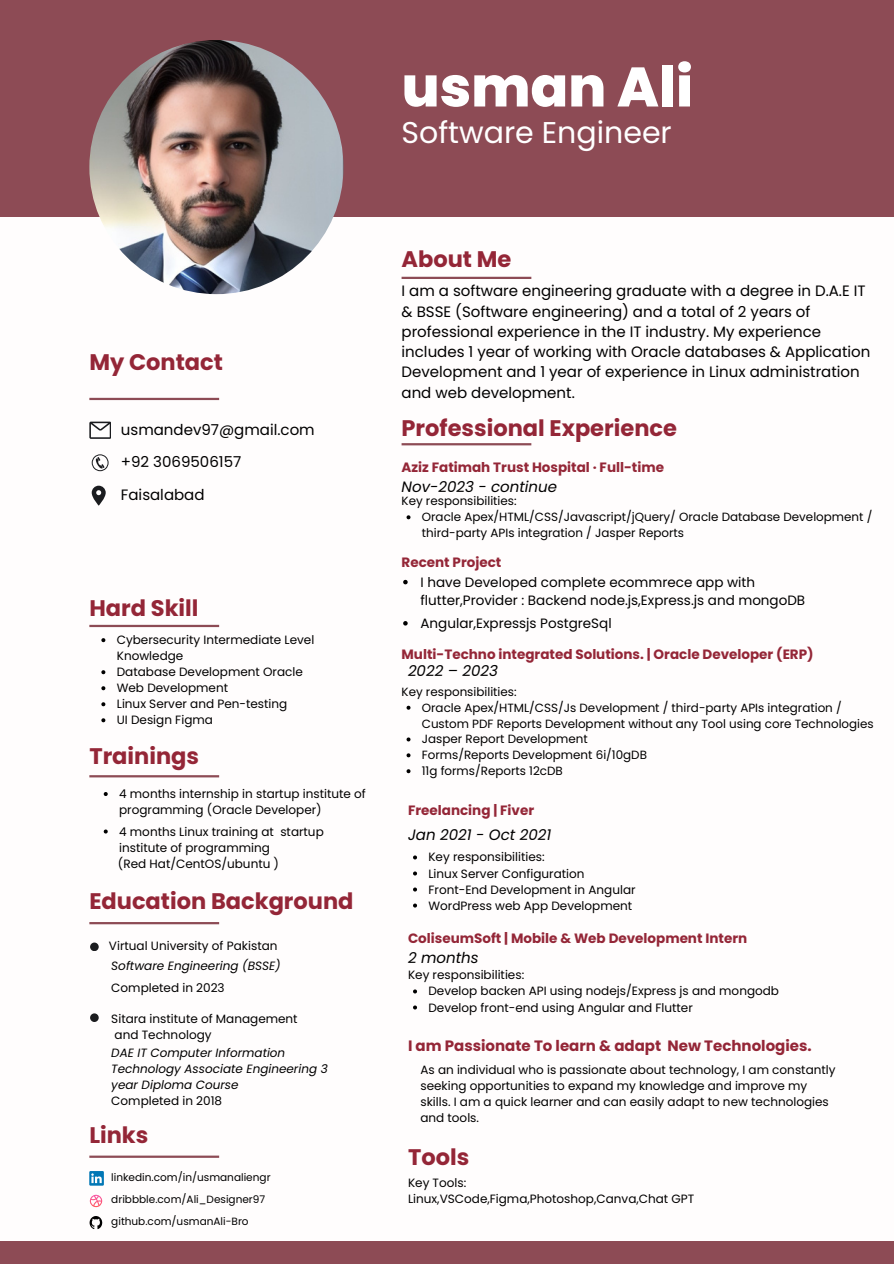
<style>
.page{position:relative;width:894px;height:1264px;background:#fff}
.page>*{position:absolute;margin:0;border:0;box-sizing:border-box;transform-origin:0 0}
.t1{font:800 55.5px "Poppins";color:#fff}
.t2{font:30px "Poppins";color:#fff}
.t3{font:700 22.5px "Poppins";color:#942637}
.t4{font:15px/20.2px "Poppins";color:#000}
.t5{font:italic 15px "Poppins";color:#000}
.t6{font:700 15px "Poppins";color:#942637}
.t7{font:700 13.5px "Poppins";color:#942637}
.t8{font:13.5px/18px "Poppins";color:#000}
.t9{font:12px/16px "Poppins";color:#000}
.t10{font:italic 12px/15.9px "Poppins";color:#000}
.t11{font:11.85px/15.9px "Poppins";color:#000}
.t12{font:10.5px "Poppins";color:#000}
</style>
<div class="page">
<div style="left:0;top:0;width:893px;height:216px;background:#8d4b55"></div>
<div style="left:0;top:1241px;width:893px;height:22px;background:#8d4b55"></div>
<img style="left:89px;top:40px;width:254px;height:254px;border-radius:50%">
<hr style="left:401px;top:277px;width:130px;height:2px;background:#8d4b55">
<hr style="left:401px;top:443px;width:130px;height:2px;background:#8d4b55">
<hr style="left:89px;top:1155px;width:130px;height:2px;background:#8d4b55">
<hr style="left:89px;top:625px;width:130px;height:2px;background:#8d4b55">
<hr style="left:89px;top:775px;width:130px;height:2px;background:#8d4b55">
<hr style="left:89px;top:922px;width:130px;height:2px;background:#8d4b55">
<hr style="left:89px;top:398px;width:130px;height:2px;background:#8d4b55">
<svg style="left:89px;top:421px;width:22px;height:17px"></svg>
<svg style="left:92px;top:454px;width:17px;height:17px"></svg>
<svg style="left:92px;top:485px;width:13px;height:20px"></svg>
<div style="left:90px;top:1013px;width:9px;height:9px;background:#1b1c1f;border-radius:50%"></div>
<div style="left:90px;top:942px;width:9px;height:9px;background:#1b1c1f;border-radius:50%"></div>
<svg style="left:89px;top:1171px;width:15px;height:14px"></svg>
<svg style="left:89px;top:1194px;width:13px;height:13px"></svg>
<svg style="left:89px;top:1216px;width:13px;height:13px"></svg>
<svg style="left:101px;top:638px;width:4px;height:4px"></svg>
<svg style="left:101px;top:670px;width:4px;height:4px"></svg>
<svg style="left:101px;top:686px;width:4px;height:4px"></svg>
<svg style="left:101px;top:702px;width:4px;height:4px"></svg>
<svg style="left:101px;top:718px;width:4px;height:4px"></svg>
<svg style="left:104px;top:792px;width:4px;height:4px"></svg>
<svg style="left:406px;top:705px;width:4px;height:4px"></svg>
<svg style="left:406px;top:737px;width:4px;height:4px"></svg>
<svg style="left:406px;top:753px;width:4px;height:4px"></svg>
<svg style="left:406px;top:769px;width:4px;height:4px"></svg>
<svg style="left:413px;top:989px;width:4px;height:4px"></svg>
<svg style="left:413px;top:1005px;width:4px;height:4px"></svg>
<svg style="left:413px;top:855px;width:4px;height:4px"></svg>
<svg style="left:413px;top:871px;width:4px;height:4px"></svg>
<svg style="left:413px;top:887px;width:4px;height:4px"></svg>
<svg style="left:413px;top:903px;width:4px;height:4px"></svg>
<svg style="left:403px;top:580px;width:4px;height:4px"></svg>
<svg style="left:403px;top:621px;width:4px;height:4px"></svg>
<svg style="left:104px;top:829px;width:4px;height:4px"></svg>
<svg style="left:406px;top:515px;width:4px;height:4px"></svg>
<h2 class="t1" style="left:401px;top:48px;width:293px">usman Ali</h2>
<p class="t2" style="left:401px;top:111px;width:272px">Software Engineer</p>
<h3 class="t3" style="left:89px;top:346px;width:135px">My Contact</h3>
<p class="t4" style="left:121px;top:419px;width:195px">usmandev97@gmail.com</p>
<p class="t4" style="left:121px;top:452px;width:122px">+92 3069506157</p>
<h4 class="t4" style="left:121px;top:485px;width:85px">Faisalabad</h4>
<h5 class="t3" style="left:89px;top:592px;width:111px">Hard Skill</h5>
<h3 class="t9" style="left:117px;top:632px;width:199px">Cybersecurity Intermediate Level<br>Knowledge</h3>
<p class="t9" style="left:117px;top:664px;width:188px">Database Development Oracle</p>
<h5 class="t9" style="left:117px;top:680px;width:113px">Web Development</h5>
<p class="t9" style="left:117px;top:696px;width:172px">Linux Server and Pen-testing</p>
<h5 class="t9" style="left:117px;top:712px;width:98px">UI Design Figma</h5>
<h4 class="t3" style="left:89px;top:740px;width:111px">Trainings</h4>
<h5 class="t9" style="left:119px;top:785px;width:248px">4 months internship in startup institute of programming (Oracle Developer)</h5>
<p class="t9" style="left:119px;top:823px;width:206px">4 months Linux training at startup institute of programming</p>
<h4 class="t9" style="left:118px;top:855px;width:162px">(Red Hat/CentOS/ubuntu )</h4>
<h6 class="t3" style="left:89px;top:884px;width:266px">Education Background</h6>
<p class="t9" style="left:109px;top:937px;width:170px">Virtual University of Pakistan</p>
<p class="t10" style="left:111px;top:958px;width:171px">Software Engineering (BSSE)</p>
<p class="t9" style="left:111px;top:979px;width:115px">Completed in 2023</p>
<p class="t9" style="left:111px;top:1010px;width:188px">Sitara institute of Management</p>
<h3 class="t9" style="left:114px;top:1026px;width:98px">and Technology</h3>
<p class="t10" style="left:111px;top:1045px;width:218px">DAE IT Computer Information<br>Technology Associate Engineering 3 year Diploma Course</p>
<p class="t9" style="left:111px;top:1092px;width:112px">Completed in 2018</p>
<h3 class="t3" style="left:89px;top:1119px;width:61px">Links</h3>
<h4 class="t12" style="left:111px;top:1169px;width:161px">linkedin.com/in/usmanaliengr</h4>
<h5 class="t12" style="left:111px;top:1192px;width:155px">dribbble.com/Ali_Designer97</h5>
<h6 class="t12" style="left:111px;top:1214px;width:139px">github.com/usmanAli-Bro</h6>
<h3 class="t3" style="left:401px;top:243px;width:111px">About Me</h3>
<p class="t4" style="left:401px;top:281px;width:470px">I am a software engineering graduate with a degree in D.A.E IT &amp; BSSE (Software engineering) and a total of 2 years of professional experience in the IT industry. My experience includes 1 year of working with Oracle databases &amp; Application Development and 1 year of experience in Linux administration and web development.</p>
<h5 class="t3" style="left:401px;top:413px;width:277px">Professional Experience</h5>
<h5 class="t7" style="left:401px;top:458px;width:264px">Aziz Fatimah Trust Hospital · Full-time</h5>
<h6 class="t5" style="left:401px;top:476px;width:157px">Nov-2023 - continue</h6>
<p class="t11" style="left:401px;top:493px;width:117px">Key responsibilities:</p>
<p class="t11" style="left:421px;top:509px;width:452px">Oracle Apex/HTML/CSS/Javascript/jQuery/ Oracle Database Development / third-party APIs integration / Jasper Reports</p>
<p class="t7" style="left:401px;top:553px;width:101px">Recent Project</p>
<p class="t8" style="left:420px;top:573px;width:386px">I have Developed complete ecommrece app with flutter,Provider : Backend node.js,Express.js and mongoDB</p>
<p class="t8" style="left:420px;top:614px;width:193px">Angular,Expressjs PostgreSql</p>
<p class="t7" style="left:401px;top:644px;width:413px">Multi-Techno integrated Solutions. | Oracle Developer (ERP)</p>
<p class="t5" style="left:408px;top:660px;width:91px">2022 – 2023</p>
<h4 class="t11" style="left:401px;top:683px;width:117px">Key responsibilities:</h4>
<p class="t11" style="left:421px;top:699px;width:453px">Oracle Apex/HTML/CSS/Js Development / third-party APIs integration /<br>Custom PDF Reports Development without any Tool using core Technologies</p>
<h6 class="t11" style="left:421px;top:731px;width:167px">Jasper Report Development</h6>
<h3 class="t11" style="left:421px;top:747px;width:226px">Forms/Reports Development 6i/10gDB</h3>
<h5 class="t11" style="left:421px;top:763px;width:142px">11g forms/Reports 12cDB</h5>
<p class="t7" style="left:408px;top:800px;width:128px">Freelancing | Fiver</p>
<p class="t5" style="left:408px;top:824px;width:145px">Jan 2021 - Oct 2021</p>
<p class="t9" style="left:428px;top:849px;width:118px">Key responsibilities:</p>
<p class="t9" style="left:428px;top:865px;width:158px">Linux Server Configuration</p>
<p class="t9" style="left:428px;top:881px;width:209px">Front-End Development in Angular</p>
<p class="t9" style="left:428px;top:897px;width:205px">WordPress web App Development</p>
<h6 class="t7" style="left:408px;top:929px;width:340px">ColiseumSoft | Mobile &amp; Web Development Intern</h6>
<p class="t5" style="left:408px;top:947px;width:72px">2 months</p>
<p class="t9" style="left:408px;top:967px;width:118px">Key responsibilities:</p>
<p class="t9" style="left:428px;top:983px;width:352px">Develop backen API using nodejs/Express js and mongodb</p>
<p class="t9" style="left:428px;top:999px;width:266px">Develop front-end using Angular and Flutter</p>
<p class="t6" style="left:408px;top:1035px;width:405px">I am Passionate To learn &amp; adapt New Technologies.</p>
<h3 class="t9" style="left:420px;top:1061px;width:416px">As an individual who is passionate about technology, I am constantly seeking opportunities to expand my knowledge and improve my skills. I am a quick learner and can easily adapt to new technologies and tools.</h3>
<p class="t3" style="left:408px;top:1141px;width:63px">Tools</p>
<p class="t9" style="left:408px;top:1174px;width:288px">Key Tools:<br>Linux,VSCode,Figma,Photoshop,Canva,Chat GPT</p>
</div>
